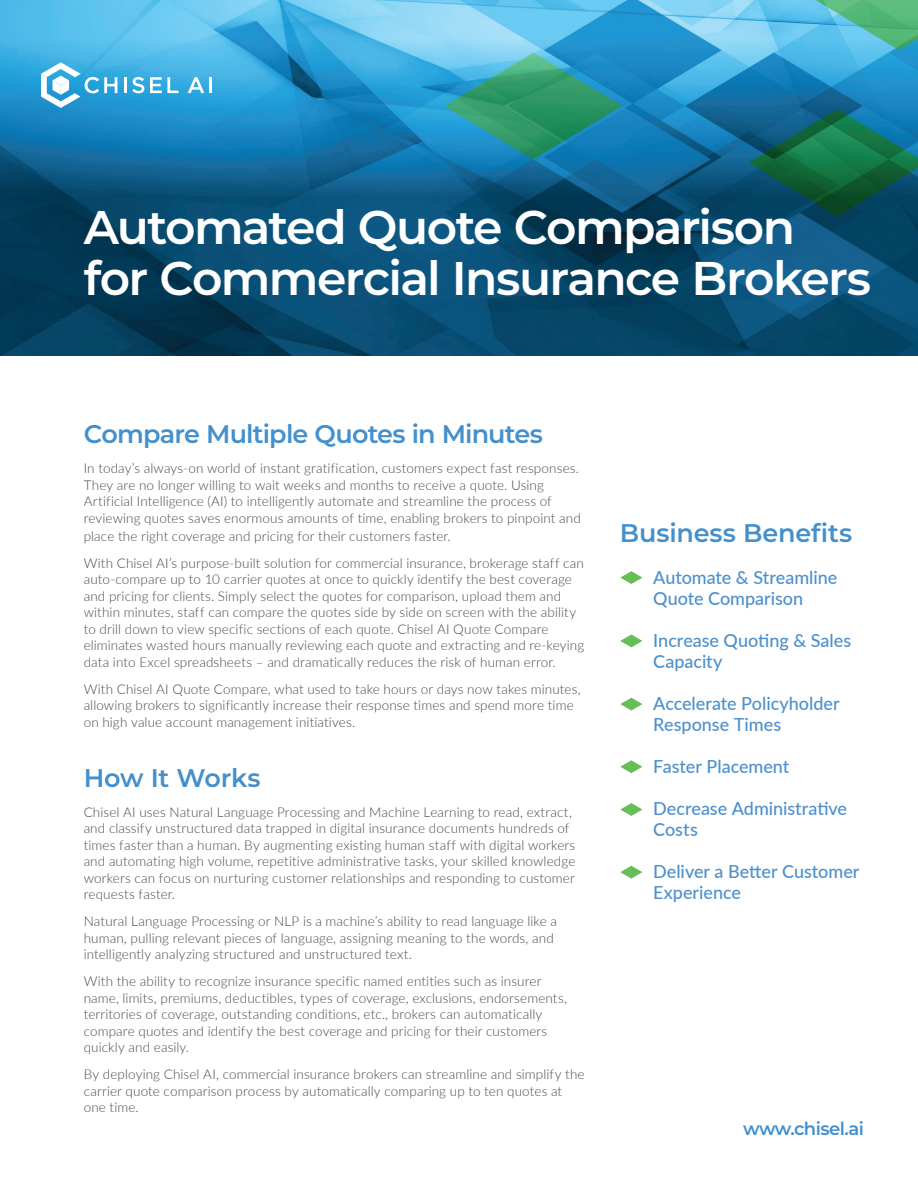
<style>
.page{position:relative;width:918px;height:1188px;background:#fff}
.page>*{position:absolute;margin:0;border:0;box-sizing:border-box;transform-origin:0 0}
.t1{font:600 47.25px/50.6px "Montserrat";letter-spacing:-.035em;color:#fff}
.t2{font:600 25.5px "Montserrat";letter-spacing:-.025em;color:#4390cd}
.t3{font:600 25.5px "Montserrat";letter-spacing:-.005em;color:#4390cd}
.t4{font:500 18px/21px "Lato";color:#4d90cc}
.t5{font:600 18px "Montserrat";letter-spacing:-.03em;color:#4390cd}
.t6{font:300 13.5px/16.5px "Lato";letter-spacing:.01em;color:#4c4747}
</style>
<div class="page">
<img style="left:0;top:0;width:918px;height:356px">
<svg style="left:41px;top:62px;width:76px;height:46px"></svg>
<hr style="left:124px;top:77px;width:3px;height:16px;background:#fff">
<hr style="left:209px;top:77px;width:3px;height:16px;background:#fff">
<svg style="left:132px;top:77px;width:12px;height:16px"></svg>
<svg style="left:150px;top:77px;width:29px;height:16px"></svg>
<svg style="left:188px;top:77px;width:16px;height:16px"></svg>
<svg style="left:620px;top:571px;width:22px;height:13px"></svg>
<svg style="left:620px;top:634px;width:22px;height:13px"></svg>
<svg style="left:620px;top:698px;width:22px;height:13px"></svg>
<svg style="left:620px;top:760px;width:22px;height:13px"></svg>
<svg style="left:620px;top:803px;width:22px;height:13px"></svg>
<svg style="left:620px;top:866px;width:22px;height:13px"></svg>
<h1 class="t1" style="left:84px;top:200px;width:789px">Automated Quote Comparison for Commercial Insurance Brokers</h1>
<h2 class="t2" style="left:84px;top:416px;width:461px">Compare Multiple Quotes in Minutes</h2>
<p class="t6" style="left:84px;top:460px;width:499px">In today’s always-on world of instant gratification, customers expect fast responses.<br>They are no longer willing to wait weeks and months to receive a quote. Using Artificial Intelligence (AI) to intelligently automate and streamline the process of reviewing quotes saves enormous amounts of time, enabling brokers to pinpoint and</p>
<p class="t6" style="left:84px;top:522px;width:502px;line-height:27px">place the right coverage and pricing for their customers faster.<br>With Chisel AI’s purpose-built solution for commercial insurance, brokerage staff can</p>
<p class="t6" style="left:84px;top:571px;width:502px">auto-compare up to 10 carrier quotes at once to quickly identify the best coverage and pricing for clients. Simply select the quotes for comparison, upload them and within minutes, staff can compare the quotes side by side on screen with the ability to drill down to view specific sections of each quote. Chisel AI Quote Compare eliminates wasted hours manually reviewing each quote and extracting and re-keying data into Excel spreadsheets – and dramatically reduces the risk of human error.</p>
<p class="t6" style="left:84px;top:680px;width:499px">With Chisel AI Quote Compare, what used to take hours or days now takes minutes, allowing brokers to significantly increase their response times and spend more time on high value account management initiatives.</p>
<h2 class="t2" style="left:84px;top:760px;width:179px">How It Works</h2>
<p class="t6" style="left:84px;top:803px;width:493px">Chisel AI uses Natural Language Processing and Machine Learning to read, extract, and classify unstructured data trapped in digital insurance documents hundreds of times faster than a human. By augmenting existing human staff with digital workers and automating high volume, repetitive administrative tasks, your skilled knowledge workers can focus on nurturing customer relationships and responding to customer requests faster.</p>
<p class="t6" style="left:84px;top:913px;width:475px">Natural Language Processing or NLP is a machine’s ability to read language like a human, pulling relevant pieces of language, assigning meaning to the words, and intelligently analyzing structured and unstructured text.</p>
<p class="t6" style="left:84px;top:973px;width:485px">With the ability to recognize insurance specific named entities such as insurer name, limits, premiums, deductibles, types of coverage, exclusions, endorsements, territories of coverage, outstanding conditions, etc., brokers can automatically compare quotes and identify the best coverage and pricing for their customers quickly and easily.</p>
<p class="t6" style="left:84px;top:1066px;width:502px">By deploying Chisel AI, commercial insurance brokers can streamline and simplify the carrier quote comparison process by automatically comparing up to ten quotes at one time.</p>
<h2 class="t3" style="left:620px;top:515px;width:234px">Business Benefits</h2>
<h3 class="t4" style="left:653px;top:566px;width:186px">Automate &amp; Streamline<br>Quote Comparison</h3>
<h3 class="t4" style="left:653px;top:629px;width:199px">Increase Quoting &amp; Sales<br>Capacity</h3>
<h3 class="t4" style="left:653px;top:692px;width:188px">Accelerate Policyholder<br>Response Times</h3>
<h3 class="t4" style="left:653px;top:755px;width:138px">Faster Placement</h3>
<h3 class="t4" style="left:653px;top:797px;width:195px">Decrease Administrative<br>Costs</h3>
<h3 class="t4" style="left:653px;top:860px;width:208px">Deliver a Better Customer<br>Experience</h3>
<h3 class="t5" style="left:743px;top:1116px;width:122px">www.chisel.ai</h3>
</div>
